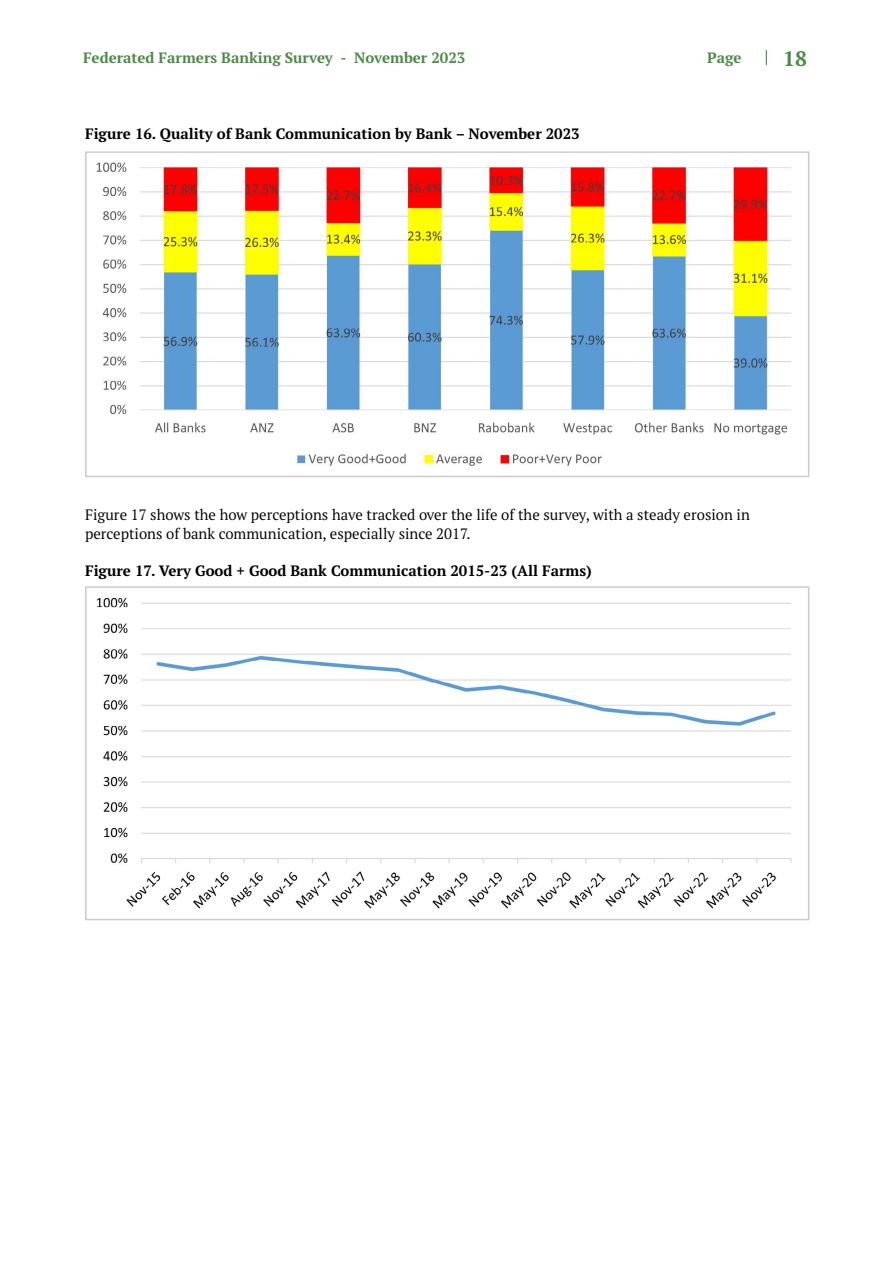
<style>
.page{position:relative;width:893px;height:1263px;background:#fff}
.page>*{position:absolute;margin:0;border:0;box-sizing:border-box;transform-origin:0 0}
.t1{font:700 21px "PT Serif Pro";color:#4b8b44}
.t2{font:15px/19.5px "PT Serif Pro";color:#000}
.t3{font:700 15px "PT Serif Pro";color:#000}
.t4{font:700 15px "PT Serif Pro";color:#4b8b44}
</style>
<div class="page">
<svg style="left:766px;top:50px;width:1px;height:15px"></svg>
<img style="left:96px;top:162px;width:695px;height:304px">
<div style="left:85px;top:151px;width:724px;height:326px;border:2px solid #ccc"></div>
<img style="left:96px;top:597px;width:696px;height:312px">
<div style="left:85px;top:586px;width:724px;height:334px;border:2px solid #ccc"></div>
<p class="t4" style="left:83px;top:48px;width:384px">Federated Farmers Banking Survey - November 2023</p>
<p class="t4" style="left:707px;top:48px;width:36px">Page</p>
<h1 class="t1" style="left:783px;top:44px;width:25px">18</h1>
<p class="t3" style="left:85px;top:124px;width:496px">Figure 16. Quality of Bank Communication by Bank – November 2023</p>
<p class="t2" style="left:85px;top:504px;width:666px">Figure 17 shows the how perceptions have tracked over the life of the survey, with a steady erosion in perceptions of bank communication, especially since 2017.</p>
<p class="t3" style="left:85px;top:560px;width:508px">Figure 17. Very Good + Good Bank Communication 2015-23 (All Farms)</p>
</div>
